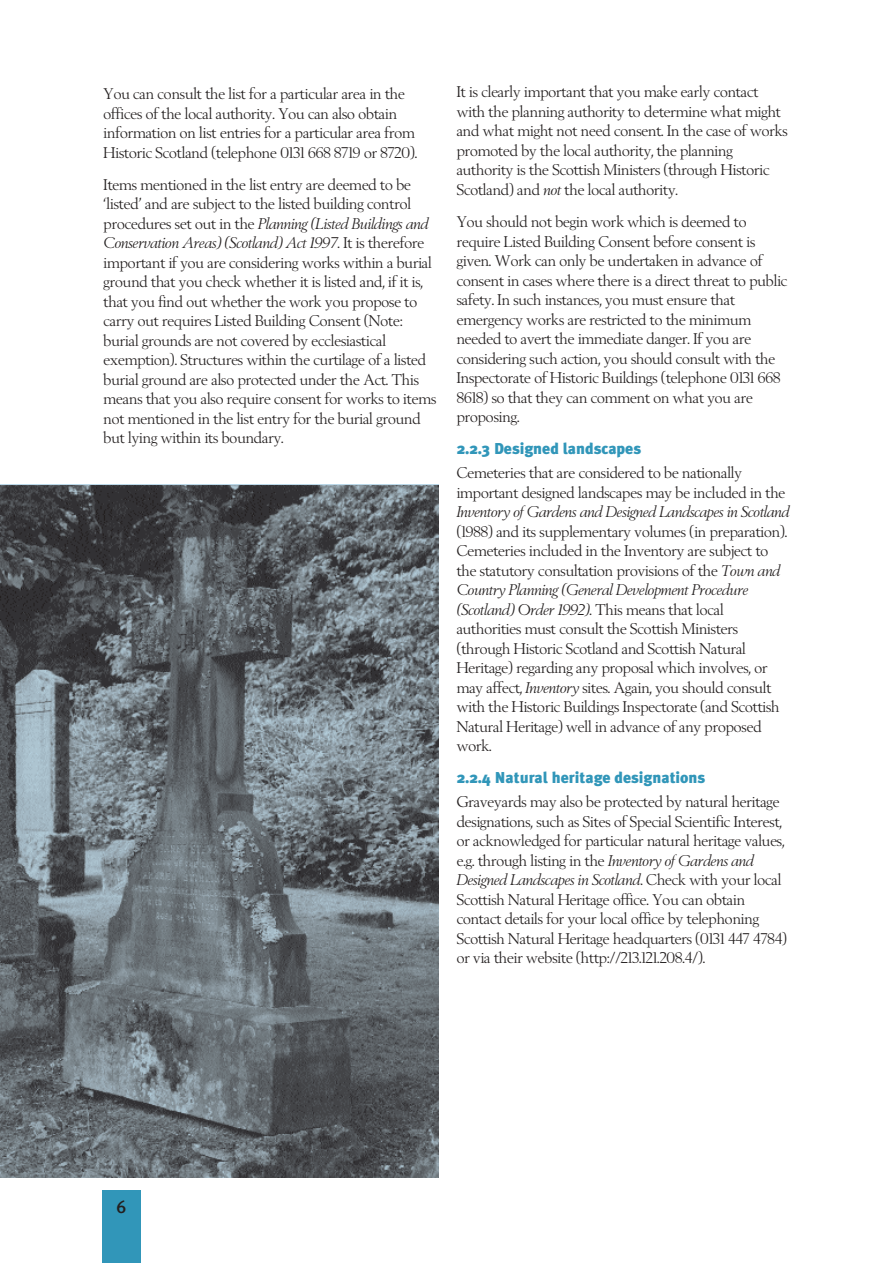
<style>
.page{position:relative;width:893px;height:1263px;background:#fff}
.page>*{position:absolute;margin:0;border:0;box-sizing:border-box;transform-origin:0 0}
.t1{font:18px "Meta Plus Medium Caps";color:#231f1f}
.t2{font:15.75px/19.5px "Berling SH";color:#231f1f}
.t3{font:900 15.75px "Meta Plus";color:#3196b9}
.t4{font:italic 15.75px "Berling SH";color:#231f1f}
.s1{font-style:italic}
</style>
<div class="page">
<div style="left:102px;top:1191px;width:38px;height:72px;background:#3196b9"></div>
<img style="left:0;top:485px;width:438px;height:693px">
<p class="t2" style="left:104px;top:87px;width:315px">You can consult the list for a particular area in the offices of the local authority. You can also obtain information on list entries for a particular area from Historic Scotland (telephone 0131 668 8719 or 8720).</p>
<p class="t2" style="left:104px;top:178px;width:334px">Items mentioned in the list entry are deemed to be ‘listed’ and are subject to the listed building control procedures set out in the <span class="s1">Planning (Listed Buildings and Conservation Areas) (Scotland) Act 1997</span>. It is therefore important if you are considering works within a burial ground that you check whether it is listed and, if it is, that you find out whether the work you propose to carry out requires Listed Building Consent (Note: burial grounds are not covered by ecclesiastical exemption). Structures within the curtilage of a listed burial ground are also protected under the Act. This means that you also require consent for works to items not mentioned in the list entry for the burial ground but lying within its boundary.</p>
<p class="t2" style="left:456px;top:85px;width:332px">It is clearly important that you make early contact with the planning authority to determine what might and what might not need consent. In the case of works promoted by the local authority, the planning authority is the Scottish Ministers (through Historic Scotland) and <span class="s1">not</span> the local authority.</p>
<p class="t2" style="left:456px;top:215px;width:332px">You should not begin work which is deemed to require Listed Building Consent before consent is given. Work can only be undertaken in advance of consent in cases where there is a direct threat to public safety. In such instances, you must ensure that emergency works are restricted to the minimum needed to avert the immediate danger. If you are considering such action, you should consult with the Inspectorate of Historic Buildings (telephone 0131 668<br>8618) so that they can comment on what you are proposing.</p>
<p class="t3" style="left:456px;top:443px;width:186px">2.2.3 Designed landscapes</p>
<p class="t2" style="left:456px;top:466px;width:330px">Cemeteries that are considered to be nationally important designed landscapes may be included in the</p>
<p class="t4" style="left:456px;top:507px;width:334px">Inventory of Gardens and Designed Landscapes in Scotland</p>
<p class="t2" style="left:456px;top:524px;width:332px">(1988) and its supplementary volumes (in preparation).<br>Cemeteries included in the Inventory are subject to the statutory consultation provisions of the <span class="s1">Town and Country Planning (General Development Procedure (Scotland) Order 1992)</span>. This means that local authorities must consult the Scottish Ministers (through Historic Scotland and Scottish Natural Heritage) regarding any proposal which involves, or may affect, <span class="s1">Inventory</span> sites. Again, you should consult with the Historic Buildings Inspectorate (and Scottish Natural Heritage) well in advance of any proposed work.</p>
<p class="t3" style="left:456px;top:772px;width:250px">2.2.4 Natural heritage designations</p>
<p class="t2" style="left:456px;top:795px;width:332px">Graveyards may also be protected by natural heritage designations, such as Sites of Special Scientific Interest, or acknowledged for particular natural heritage values, e.g. through listing in the <span class="s1">Inventory of Gardens and Designed Landscapes in Scotland</span>. Check with your local Scottish Natural Heritage office. You can obtain contact details for your local office by telephoning Scottish Natural Heritage headquarters (0131 447 4784) or via their website (http://213.121.208.4/).</p>
<p class="t1" style="left:116px;top:1196px;width:11px">6</p>
</div>
